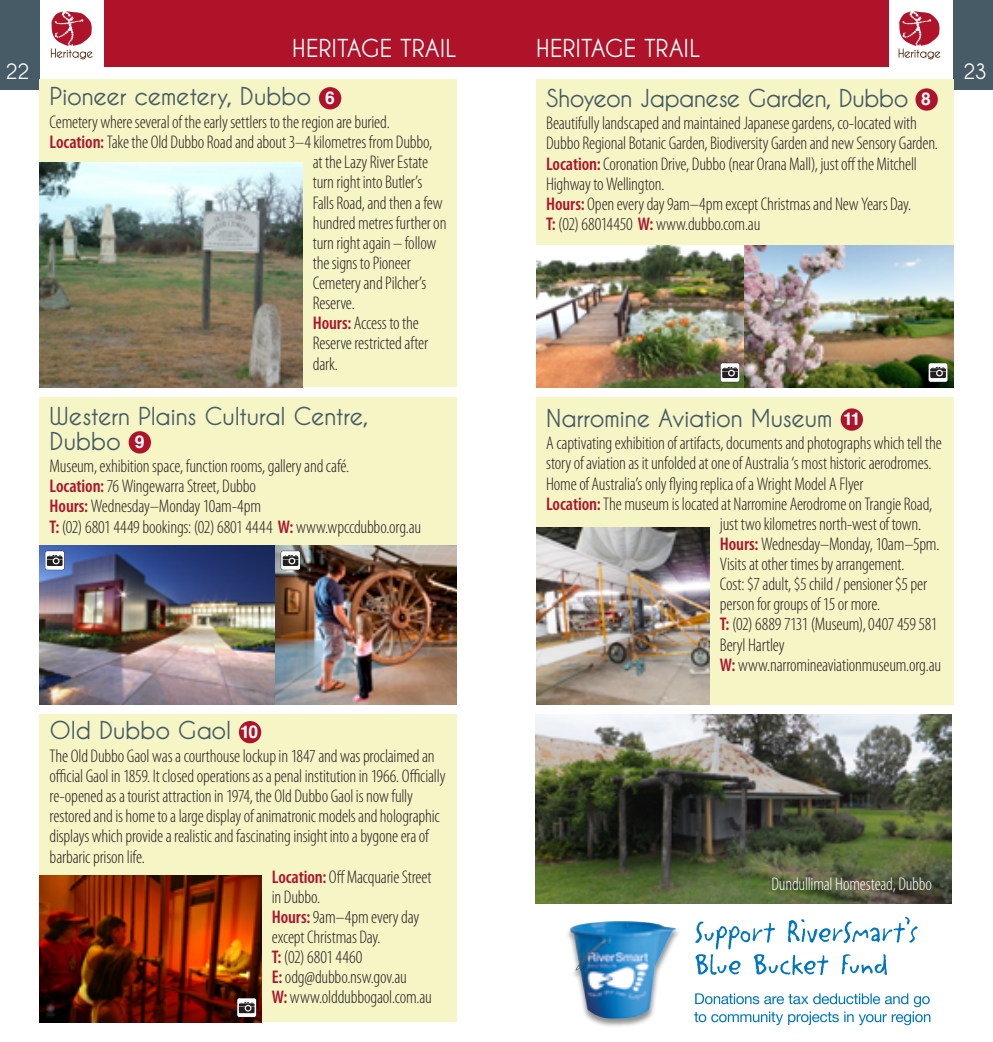
<style>
.page{position:relative;width:993px;height:1042px;background:#fff}
.page>*{position:absolute;margin:0;border:0;box-sizing:border-box;transform-origin:0 0}
.t1{font:700 24.5px/24.5px "Caviar Dreams";letter-spacing:-.025em;color:#465b65}
.t2{font:700 24.5px "Caviar Dreams";letter-spacing:-.005em;color:#fff}
.t3{font:700 21px "Caviar Dreams";color:#fff}
.t4{font:300 condensed 18.38px/20.1px "Myriad Pro";letter-spacing:-.01em;color:#231f20}
.t5{font:300 condensed 18.38px "Myriad Pro";letter-spacing:-.01em;color:#fff}
.s1{font-family:"Helvetica";font-size:17.5px;color:#fff}
.s2{font-weight:600;color:#ae132a}
</style>
<div class="page">
<div style="left:104px;top:0;width:392px;height:67px;background:#ae132a"></div>
<div style="left:496px;top:0;width:392px;height:67px;background:#ae132a"></div>
<div style="left:0;top:0;width:40px;height:89px;background:#465b65"></div>
<div style="left:952px;top:0;width:40px;height:89px;background:#465b65"></div>
<svg style="left:51px;top:11px;width:42px;height:48px"></svg>
<svg style="left:898px;top:11px;width:42px;height:48px"></svg>
<div style="left:40px;top:79px;width:416px;height:308px;background:#f6f5c6"></div>
<div style="left:40px;top:714px;width:416px;height:308px;background:#f6f5c6"></div>
<div style="left:40px;top:397px;width:416px;height:307px;background:#f6f5c6"></div>
<div style="left:536px;top:79px;width:416px;height:308px;background:#f6f5c6"></div>
<div style="left:536px;top:397px;width:416px;height:307px;background:#f6f5c6"></div>
<div style="left:319px;top:87px;width:22px;height:22px;background:#ae132a;border-radius:50%"></div>
<div style="left:129px;top:431px;width:22px;height:22px;background:#ae132a;border-radius:50%"></div>
<div style="left:239px;top:721px;width:22px;height:22px;background:#ae132a;border-radius:50%"></div>
<div style="left:915px;top:88px;width:22px;height:23px;background:#ae132a;border-radius:50%"></div>
<div style="left:840px;top:408px;width:22px;height:23px;background:#ae132a;border-radius:50%"></div>
<img style="left:40px;top:162px;width:263px;height:225px">
<img style="left:40px;top:546px;width:416px;height:158px">
<img style="left:40px;top:876px;width:222px;height:146px">
<img style="left:536px;top:246px;width:416px;height:141px">
<img style="left:536px;top:527px;width:173px;height:177px">
<div style="left:45px;top:551px;width:19px;height:19px;background:#fff;border-radius:2px"></div>
<svg style="left:47px;top:555px;width:16px;height:11px"></svg>
<div style="left:281px;top:551px;width:19px;height:19px;background:#fff;border-radius:2px"></div>
<svg style="left:282px;top:555px;width:16px;height:11px"></svg>
<svg style="left:237px;top:998px;width:19px;height:19px"></svg>
<svg style="left:239px;top:1002px;width:15px;height:11px"></svg>
<div style="left:720px;top:363px;width:19px;height:19px;background:#fff;border-radius:2px"></div>
<svg style="left:722px;top:367px;width:15px;height:11px"></svg>
<svg style="left:927px;top:363px;width:20px;height:19px"></svg>
<div style="left:928px;top:363px;width:19px;height:19px;background:#fff;border-radius:2px"></div>
<svg style="left:930px;top:367px;width:15px;height:11px"></svg>
<div style="left:566px;top:922px;width:113px;height:105px;background:#231f20;opacity:.5"></div>
<img style="left:569px;top:921px;width:107px;height:97px">
<svg style="left:695px;top:917px;width:222px;height:58px"></svg>
<svg style="left:694px;top:993px;width:236px;height:32px"></svg>
<img style="left:535px;top:714px;width:416px;height:189px">
<h1 class="t2" style="left:292px;top:34px;width:120px">HERITAGE trai</h1>
<h1 class="t2" style="left:445px;top:34px;width:13px">l</h1>
<h1 class="t2" style="left:536px;top:34px;width:120px">HERITAGE trai</h1>
<h1 class="t2" style="left:689px;top:34px;width:13px">l</h1>
<p class="t3" style="left:6px;top:60px;width:26px">22</p>
<p class="t3" style="left:962px;top:60px;width:25px">23</p>
<h1 class="t1" style="left:50px;top:84px;width:287px">Pioneer cemetery, Dubbo <span class="s1">6</span></h1>
<p class="t4" style="left:50px;top:112px;width:342px">Cemetery where several of the early settlers to the region are buried.</p>
<p class="t4" style="left:50px;top:132px;width:384px"><span class="s2">Location:</span> Take the Old Dubbo Road and about 3–4 kilometres from Dubbo,</p>
<p class="t4" style="left:313px;top:153px;width:117px">at the Lazy River Estate</p>
<p class="t4" style="left:313px;top:173px;width:111px">turn right into Butler’s</p>
<p class="t4" style="left:313px;top:193px;width:131px">Falls Road, and then a few</p>
<p class="t4" style="left:313px;top:213px;width:135px">hundred metres further on</p>
<p class="t4" style="left:313px;top:233px;width:125px">turn right again – follow</p>
<p class="t4" style="left:313px;top:253px;width:99px">the signs to Pioneer</p>
<p class="t4" style="left:313px;top:273px;width:115px">Cemetery and Pilcher’s</p>
<p class="t4" style="left:313px;top:293px;width:43px">Reserve.</p>
<p class="t4" style="left:313px;top:314px;width:107px"><span class="s2">Hours:</span> Access to the</p>
<p class="t4" style="left:313px;top:334px;width:117px">Reserve restricted after</p>
<p class="t4" style="left:313px;top:354px;width:27px">dark.</p>
<h1 class="t1" style="left:50px;top:404px;width:320px">Western Plains Cultural Centre,<br>Dubbo <span class="s1">9</span></h1>
<p class="t4" style="left:50px;top:456px;width:373px">Museum, exhibition space, function rooms, gallery and café.<br><span class="s2">Location:</span> 76 Wingewarra Street, Dubbo<br><span class="s2">Hours:</span> Wednesday–Monday10am-4pm<br><span class="s2">T:</span> (02) 6801 4449 bookings: (02) 6801 4444 <span class="s2">W:</span> www.wpccdubbo.org.au</p>
<h1 class="t1" style="left:546px;top:86px;width:386px">Shoyeon Japanese Garden, Dubbo <span class="s1">8</span></h1>
<p class="t4" style="left:546px;top:114px;width:393px">Beautifully landscaped and maintained Japanese gardens, co-located with Dubbo Regional Botanic Garden, Biodiversity Garden and new Sensory Garden.<br><span class="s2">Location:</span> Coronation Drive, Dubbo (near Orana Mall), just off the Mitchell Highway to Wellington.<br><span class="s2">Hours:</span> Open every day 9am–4pm except Christmas and New Years Day.<br><span class="s2">T:</span> (02) 68014450 <span class="s2">W:</span> www.dubbo.com.au</p>
<h1 class="t1" style="left:546px;top:406px;width:316px">Narromine Aviation Museum <span class="s1">11</span></h1>
<p class="t4" style="left:546px;top:434px;width:397px">A captivating exhibition of artifacts, documents and photographs which tell the</p>
<p class="t4" style="left:546px;top:454px;width:387px">story of aviation as it unfolded at one of Australia ‘s most historic aerodromes.</p>
<p class="t4" style="left:546px;top:474px;width:319px">Home of Australia’s only flying replica of a Wright Model A Flyer</p>
<p class="t4" style="left:546px;top:494px;width:387px"><span class="s2">Location:</span> The museum is located at Narromine Aerodrome on Trangie Road,</p>
<p class="t4" style="left:719px;top:514px;width:203px">just two kilometres north-west of town.</p>
<p class="t4" style="left:719px;top:534px;width:221px"><span class="s2">Hours:</span> Wednesday–Monday, 10am–5pm.</p>
<p class="t4" style="left:719px;top:554px;width:186px">Visits at other times by arrangement.</p>
<p class="t4" style="left:719px;top:574px;width:208px">Cost: $7 adult, $5 child / pensioner $5 per</p>
<p class="t4" style="left:719px;top:594px;width:162px">person for groups of 15 or more.</p>
<p class="t4" style="left:719px;top:615px;width:219px"><span class="s2">T:</span> (02) 6889 7131 (Museum), 0407 459 581</p>
<p class="t4" style="left:719px;top:635px;width:66px">Beryl Hartley</p>
<p class="t4" style="left:719px;top:655px;width:222px"><span class="s2">W:</span> www.narromineaviationmuseum.org.au</p>
<h1 class="t1" style="left:50px;top:718px;width:210px">Old Dubbo Gaol <span class="s1">10</span></h1>
<p class="t4" style="left:50px;top:746px;width:386px">The Old Dubbo Gaol was a courthouse lockup in 1847 and was proclaimed an</p>
<p class="t4" style="left:50px;top:766px;width:397px">official Gaol in 1859. It closed operations as a penal institution in 1966. Officially</p>
<p class="t4" style="left:50px;top:786px;width:365px">re-opened as a tourist attraction in 1974, the Old Dubbo Gaol is now fully</p>
<p class="t4" style="left:50px;top:806px;width:391px">restored and is home to a large display of animatronic models and holographic</p>
<p class="t4" style="left:50px;top:827px;width:380px">displays which provide a realistic and fascinating insight into a bygone era of</p>
<p class="t4" style="left:50px;top:847px;width:97px">barbaric prison life.</p>
<p class="t4" style="left:272px;top:867px;width:161px"><span class="s2">Location:</span> Off Macquarie Street</p>
<p class="t4" style="left:272px;top:887px;width:50px">in Dubbo.</p>
<p class="t4" style="left:272px;top:907px;width:149px"><span class="s2">Hours:</span> 9am–4pm every day</p>
<p class="t4" style="left:272px;top:927px;width:110px">except Christmas Day.</p>
<p class="t4" style="left:272px;top:947px;width:92px"><span class="s2">T:</span> (02) 6801 4460</p>
<p class="t4" style="left:272px;top:967px;width:136px"><span class="s2">E:</span> odg@dubbo.nsw.gov.au</p>
<p class="t4" style="left:272px;top:987px;width:161px"><span class="s2">W:</span> www.olddubbogaol.com.au</p>
<p class="t5" style="left:771px;top:873px;width:162px">Dundullimal Homestead, Dubbo</p>
</div>
